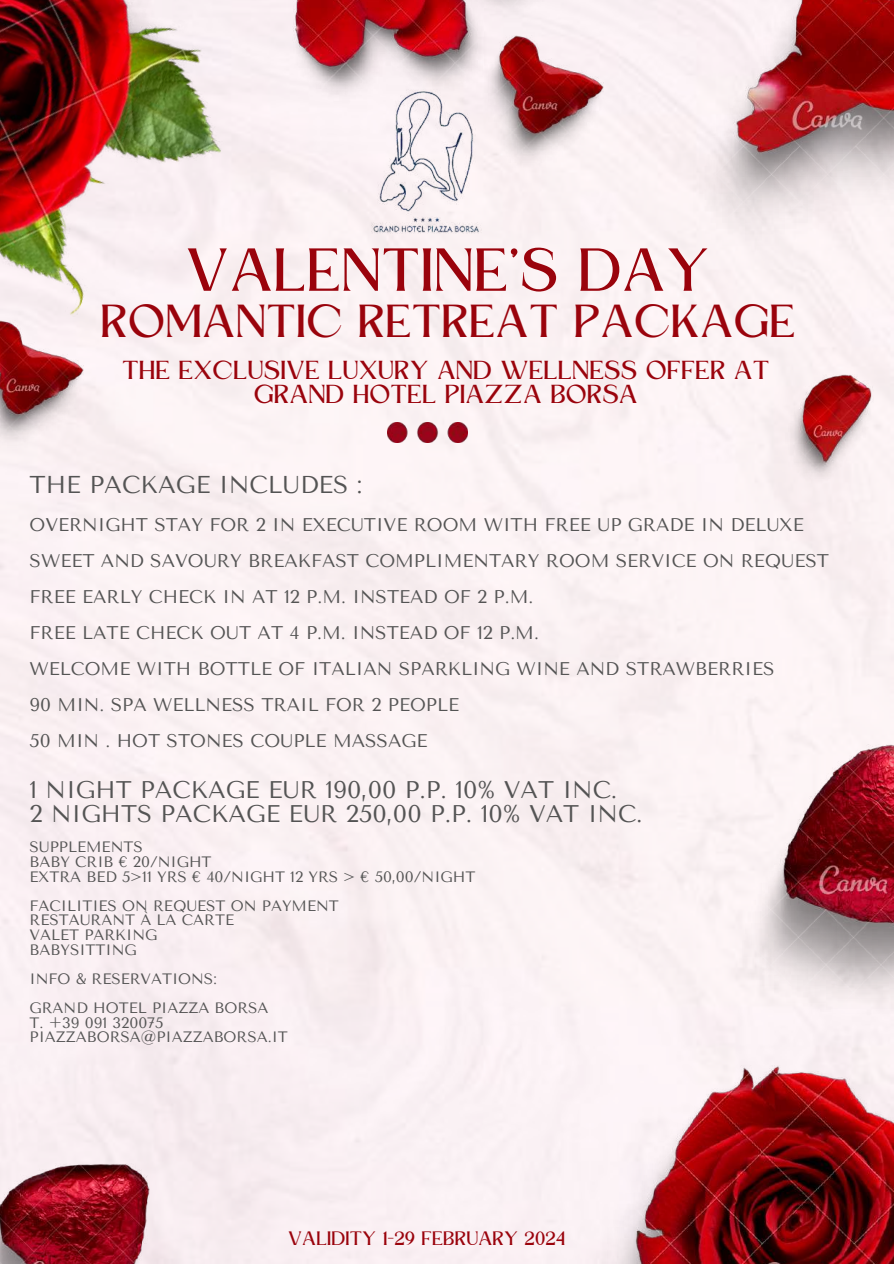
<style>
.page{position:relative;width:894px;height:1264px;background:#fff}
.page>*{position:absolute;margin:0;border:0;box-sizing:border-box;transform-origin:0 0}
.t1{font:56.55px "Kingred Serif";color:#9a030c}
.t2{font:43.2px "Kingred Serif";color:#9a030c}
.t3{font:24.3px/23.7px "Kingred Serif";color:#9a030c;text-align:center}
.t4{font:24.3px "Tenor Sans";color:#545454}
.t5{font:24px/23.7px "Tenor Sans";color:#545454}
.t6{font:18.3px/36px "Tenor Sans";color:#545454}
.t7{font:18.15px "Kingred Serif";color:#9a030c}
.t8{font:15px/14.7px "Tenor Sans";color:#545454}
</style>
<div class="page">
<div style="left:0;top:0;width:893px;height:1263px;background:#fbf1f3"></div>
<img style="left:388px;top:422px;width:80px;height:20px">
<img style="left:739px;top:744px;width:154px;height:275px">
<img style="left:578px;top:1065px;width:315px;height:198px">
<img style="left:0;top:1163px;width:150px;height:100px">
<img style="left:0;top:0;width:344px;height:357px">
<img style="left:292px;top:0;width:272px;height:104px">
<img style="left:687px;top:0;width:206px;height:255px">
<img style="left:781px;top:374px;width:91px;height:115px">
<img style="left:477px;top:36px;width:126px;height:137px">
<img style="left:0;top:320px;width:83px;height:132px">
<img style="left:371px;top:89px;width:112px;height:147px">
<h1 class="t1" style="left:188px;top:248px;width:526px">VALENTINE'S DAY</h1>
<h2 class="t2" style="left:102px;top:304px;width:696px">ROMANTIC RETREAT PACKAGE</h2>
<h3 class="t3" style="left:123px;top:361px;width:648px">THE EXCLUSIVE LUXURY AND WELLNESS OFFER AT<br>GRAND HOTEL PIAZZA BORSA</h3>
<h3 class="t4" style="left:30px;top:470px;width:334px">THE PACKAGE INCLUDES :</h3>
<p class="t6" style="left:30px;top:507px;width:800px">OVERNIGHT STAY FOR 2 IN EXECUTIVE ROOM WITH FREE UP GRADE IN DELUXE SWEET AND SAVOURY BREAKFAST COMPLIMENTARY ROOM SERVICE ON REQUEST FREE EARLY CHECK IN AT 12 P.M. INSTEAD OF 2 P.M.<br>FREE LATE CHECK OUT AT 4 P.M. INSTEAD OF 12 P.M.<br>WELCOME WITH BOTTLE OF ITALIAN SPARKLING WINE AND STRAWBERRIES<br>90 MIN. SPA WELLNESS TRAIL FOR 2 PEOPLE<br>50 MIN . HOT STONES COUPLE MASSAGE</p>
<h3 class="t5" style="left:30px;top:778px;width:614px">1 NIGHT PACKAGE EUR 190,00 P.P. 10% VAT INC.<br>2 NIGHTS PACKAGE EUR 250,00 P.P. 10% VAT INC.</h3>
<p class="t8" style="left:30px;top:839px;width:447px">SUPPLEMENTS<br>BABY CRIB € 20/NIGHT<br>EXTRA BED 5&gt;11 YRS € 40/NIGHT 12 YRS &gt; € 50,00/NIGHT</p>
<p class="t8" style="left:30px;top:898px;width:311px">FACILITIES ON REQUEST ON PAYMENT<br>RESTAURANT À LA CARTE<br>VALET PARKING<br>BABYSITTING</p>
<p class="t8" style="left:30px;top:964px;width:240px;line-height:29.2px">INFO &amp; RESERVATIONS:<br>GRAND HOTEL PIAZZA BORSA</p>
<p class="t8" style="left:30px;top:1015px;width:260px">T. +39 091 320075<br>PIAZZABORSA@PIAZZABORSA.IT</p>
<p class="t7" style="left:289px;top:1231px;width:278px">VALIDITY 1-29 FEBRUARY 2024</p>
</div>
